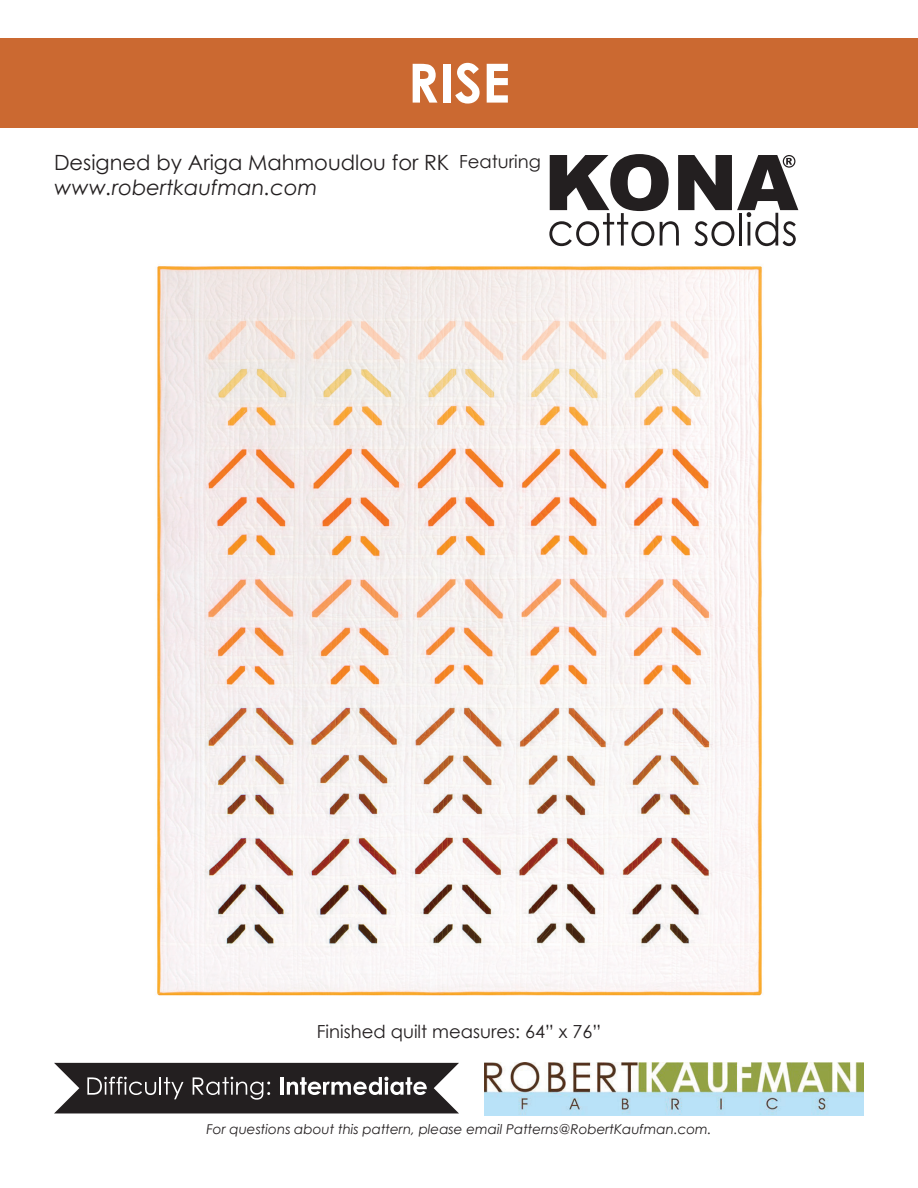
<style>
.page{position:relative;width:918px;height:1188px;background:#fff}
.page>*{position:absolute;margin:0;border:0;box-sizing:border-box;transform-origin:0 0}
.t1{font:700 54px "Century Gothic";color:#fff}
.t2{font:21px "Century Gothic";color:#231f20}
.t3{font:italic 21px "Century Gothic";color:#231f20}
.t4{font:18px "Century Gothic";color:#231f20}
.t5{font:italic 13.5px "Century Gothic";color:#231f20}
</style>
<div class="page">
<svg style="left:54px;top:1063px;width:405px;height:50px;background:#444141"></svg>
<div style="left:0;top:38px;width:918px;height:90px;background:#cb6931"></div>
<img style="left:484px;top:1063px;width:379px;height:52px">
<svg style="left:549px;top:154px;width:249px;height:92px"></svg>
<img style="left:157px;top:266px;width:605px;height:730px">
<h1 class="t1" style="left:408px;top:42px;width:104px">RISE</h1>
<h2 class="t2" style="left:54px;top:148px;width:397px">Designed by Ariga Mahmoudlou for RK</h2>
<h2 class="t3" style="left:54px;top:173px;width:265px">www.robertkaufman.com</h2>
<h3 class="t4" style="left:459px;top:148px;width:83px">Featuring</h3>
<h3 class="t4" style="left:317px;top:1019px;width:286px">Finished quilt measures: 64” x 76”</h3>
<p class="t5" style="left:206px;top:1120px;width:507px">For questions about this pattern, please email Patterns@RobertKaufman.com.</p>
</div>
